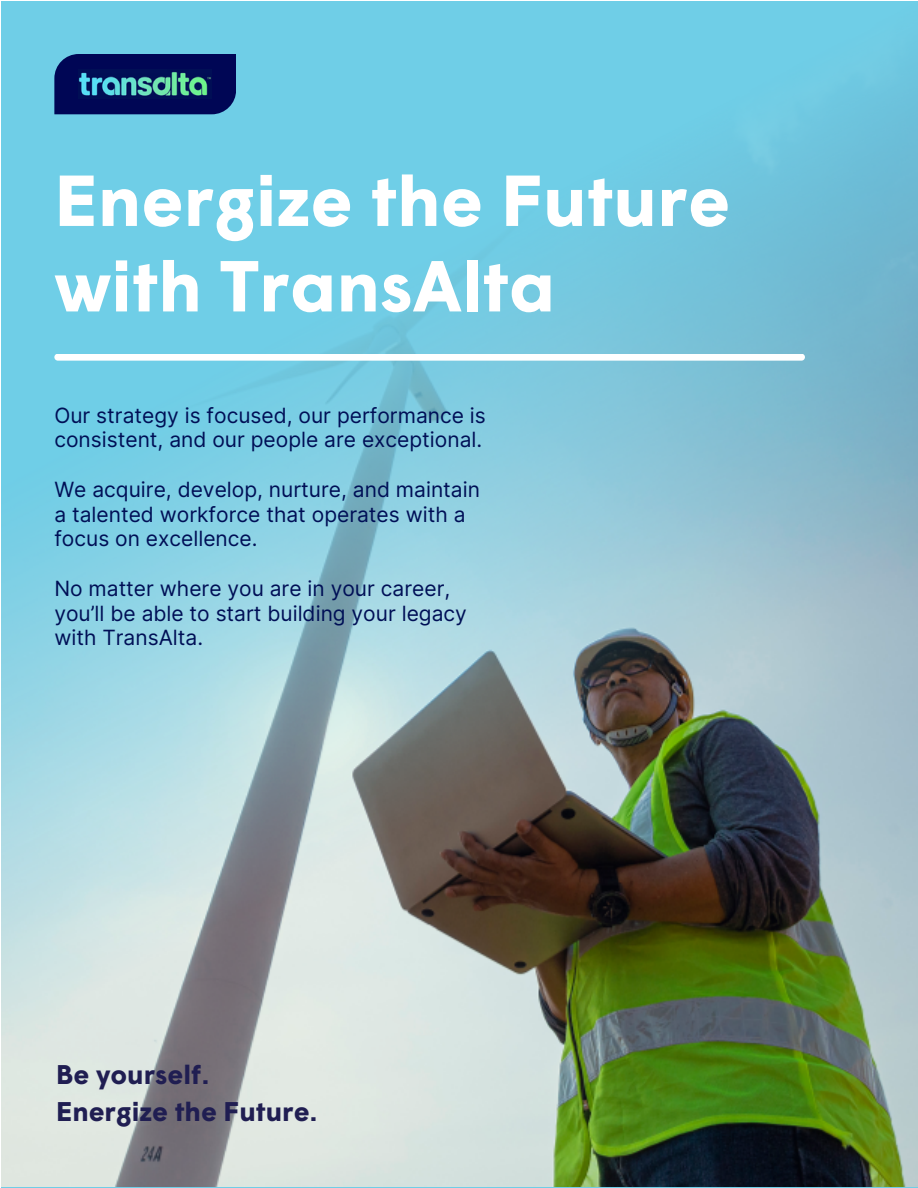
<style>
.page{position:relative;width:918px;height:1188px;background:#fff}
.page>*{position:absolute;margin:0;border:0;box-sizing:border-box;transform-origin:0 0}
.t1{font:700 72px/85.5px "Wigrum";color:#fff}
.t2{font:700 27px/37.2px "Wigrum";color:#201e52}
.t3{font:21px/24.8px "Inter";color:#000f56}
</style>
<div class="page">
<img style="left:1px;top:1px;width:917px;height:1186px">
<div style="left:54px;top:54px;width:182px;height:60px;background:#000655"></div>
<img style="left:79px;top:70px;width:132px;height:29px">
<div style="left:54px;top:354px;width:751px;height:7px;background:#fff;border-radius:3px"></div>
<h1 class="t1" style="left:54px;top:165px;width:677px">Energize the Future with TransAlta</h1>
<p class="t3" style="left:54px;top:403px;width:433px">Our strategy is focused, our performance is consistent, and our people are exceptional.</p>
<p class="t3" style="left:54px;top:477px;width:427px">We acquire, develop, nurture, and maintain a talented workforce that operates with a focus on excellence.</p>
<p class="t3" style="left:54px;top:576px;width:414px">No matter where you are in your career, you’ll be able to start building your legacy with TransAlta.</p>
<p class="t2" style="left:56px;top:1058px;width:263px">Be yourself.<br>Energize the Future.</p>
</div>
